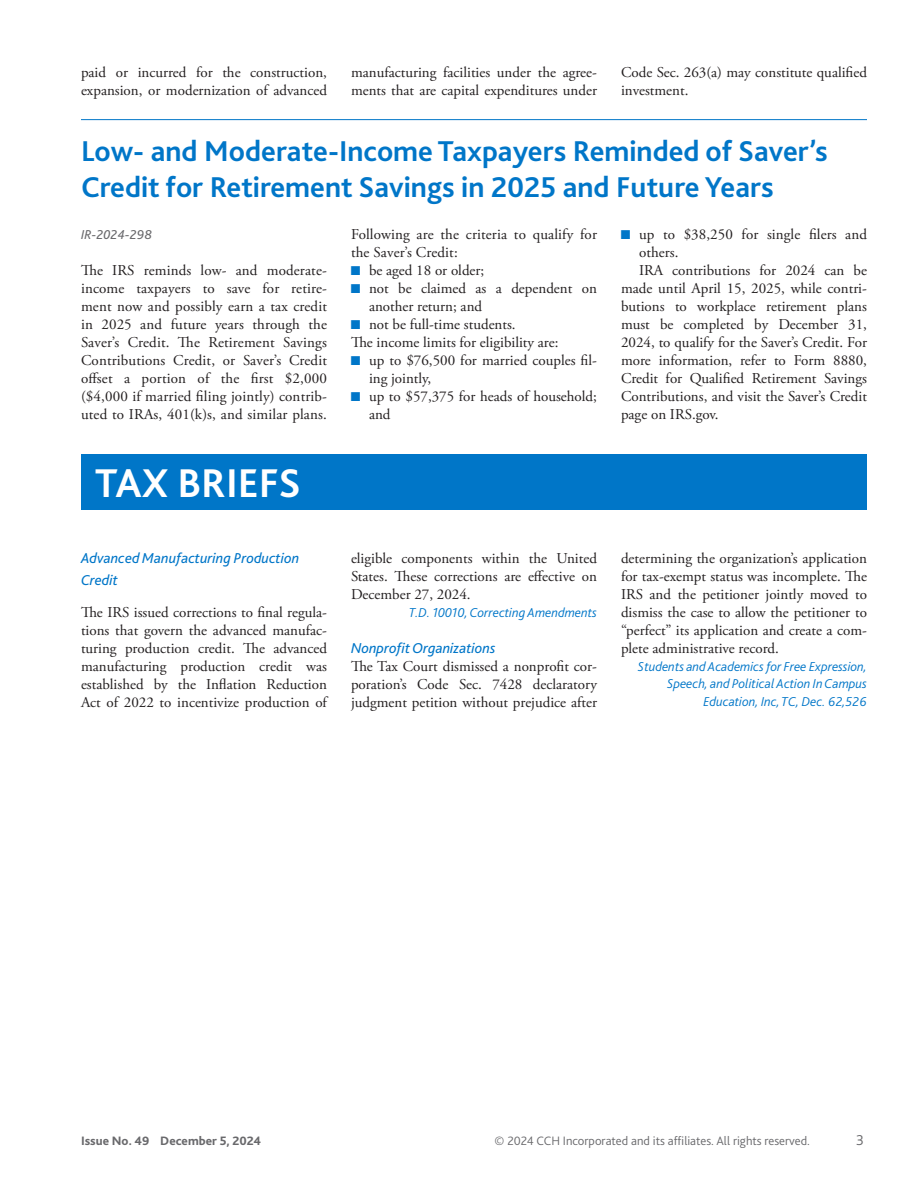
<style>
.page{position:relative;width:918px;height:1188px;background:#fff}
.page>*{position:absolute;margin:0;border:0;box-sizing:border-box;transform-origin:0 0}
.t1{font:700 42px "Bliss 2";color:#fff}
.t2{font:700 30px/36px "Bliss 2";color:#0076c8}
.t3{font:15px/18px "Adobe Garamond Pro";color:#231f20}
.t4{font:italic 15px/22.5px "Bliss 2";color:#0076c8}
.t5{font:300 15px "Bliss 2";color:#69696c}
.t6{font:italic 300 13.5px/18px "Bliss 2";color:#0076c8;text-align:right}
.t7{font:italic 13.5px "Bliss 2";color:#69696c}
.t8{font:300 12.75px "Bliss 2";color:#69696c}
.t9{font:800 12.75px "Bliss 2";color:#69696c}
.s1{color:#0076c8}
</style>
<div class="page">
<hr style="left:81px;top:119px;width:786px;height:1px;background:#0076c8">
<div style="left:81px;top:454px;width:786px;height:56px;background:#0076c8"></div>
<p class="t3" style="left:81px;top:63px;width:248px">paid or incurred for the construction, expansion, or modernization of advanced</p>
<p class="t3" style="left:351px;top:63px;width:247px">manufacturing facilities under the agree&shy;ments that are capital expenditures under</p>
<p class="t3" style="left:621px;top:63px;width:248px">Code Sec. 263(a) may constitute qualified investment.</p>
<h2 class="t2" style="left:81px;top:132px;width:748px">Low- and Moderate-Income Taxpayers Reminded of Saver’s<br>Credit for Retirement Savings in 2025 and Future Years</h2>
<p class="t7" style="left:81px;top:226px;width:73px">IR-2024-298</p>
<p class="t3" style="left:81px;top:261px;width:248px;text-align:justify">The IRS reminds low- and moderate&shy;income taxpayers to save for retire&shy;ment now and possibly earn a tax credit in 2025 and future years through the Saver’s Credit. The Retirement Savings Contributions Credit, or Saver’s Credit offset a portion of the first $2,000 ($4,000 if married filing jointly) contrib&shy;uted to IRAs, 401(k)s, and similar plans.</p>
<p class="t3" style="left:621px;top:225px;width:248px"><span class="s1">■</span> up to $38,250 for single filers and</p>
<p class="t3" style="left:639px;top:243px;width:41px">others.</p>
<p class="t3" style="left:639px;top:261px;width:230px">IRA contributions for 2024 can be</p>
<p class="t3" style="left:621px;top:279px;width:247px">made until April 15, 2025, while contri-</p>
<p class="t3" style="left:621px;top:297px;width:247px">butions to workplace retirement plans</p>
<p class="t3" style="left:621px;top:315px;width:247px">must be completed by December 31,</p>
<p class="t3" style="left:621px;top:333px;width:247px">2024, to qualify for the Saver’s Credit. For</p>
<p class="t3" style="left:621px;top:351px;width:247px">more information, refer to Form 8880,</p>
<p class="t3" style="left:621px;top:369px;width:247px">Credit for Qualified Retirement Savings</p>
<p class="t3" style="left:621px;top:387px;width:247px">Contributions, and visit the Saver’s Credit</p>
<p class="t3" style="left:621px;top:405px;width:99px">page on IRS.gov.</p>
<p class="t3" style="left:351px;top:225px;width:248px">Following are the criteria to qualify for the Saver’s Credit:</p>
<p class="t3" style="left:351px;top:261px;width:135px"><span class="s1">■</span> be aged 18 or older;</p>
<p class="t3" style="left:369px;top:279px;width:229px;text-indent:-18px"><span class="s1">■</span> not be claimed as a dependent on another return; and</p>
<p class="t3" style="left:351px;top:315px;width:209px"><span class="s1">■</span> not be full-time students.<br>The income limits for eligibility are:</p>
<p class="t3" style="left:369px;top:351px;width:229px;text-indent:-18px"><span class="s1">■</span> up to $76,500 for married couples fil&shy;ing jointly,</p>
<p class="t3" style="left:369px;top:387px;width:229px;text-indent:-18px"><span class="s1">■</span> up to $57,375 for heads of household; and</p>
<h1 class="t1" style="left:95px;top:456px;width:207px">TAX BRIEFS</h1>
<p class="t4" style="left:81px;top:546px;width:220px">Advanced Manufacturing Production<br>Credit</p>
<p class="t3" style="left:81px;top:603px;width:248px;text-align:justify">The IRS issued corrections to final regula&shy;tions that govern the advanced manufac&shy;turing production credit. The advanced manufacturing production credit was established by the Inflation Reduction Act of 2022 to incentivize production of</p>
<p class="t3" style="left:351px;top:549px;width:247px;text-align:justify">eligible components within the United States. These corrections are effective on December 27, 2024.</p>
<p class="t6" style="left:409px;top:603px;width:189px">T.D. 10010, Correcting Amendments</p>
<p class="t4" style="left:351px;top:636px;width:146px">Nonprofit Organizations</p>
<p class="t3" style="left:351px;top:657px;width:248px;text-align:justify">The Tax Court dismissed a nonprofit cor&shy;poration’s Code Sec. 7428 declaratory judgment petition without prejudice after</p>
<p class="t3" style="left:621px;top:549px;width:248px;text-align:justify">determining the organization’s application for tax-exempt status was incomplete. The IRS and the petitioner jointly moved to dismiss the case to allow the petitioner to “perfect” its application and create a com&shy;plete administrative record.</p>
<p class="t6" style="left:638px;top:657px;width:231px">Students and Academics for Free Expression,<br>Speech, and Political Action In Campus<br>Education, Inc, TC, Dec. 62,526</p>
<p class="t9" style="left:81px;top:1133px;width:182px">Issue No. 49 December 5, 2024</p>
<p class="t8" style="left:495px;top:1133px;width:317px">© 2024 CCH Incorporated and its affiliates. All rights reserved.</p>
<p class="t5" style="left:856px;top:1131px;width:9px">3</p>
</div>
